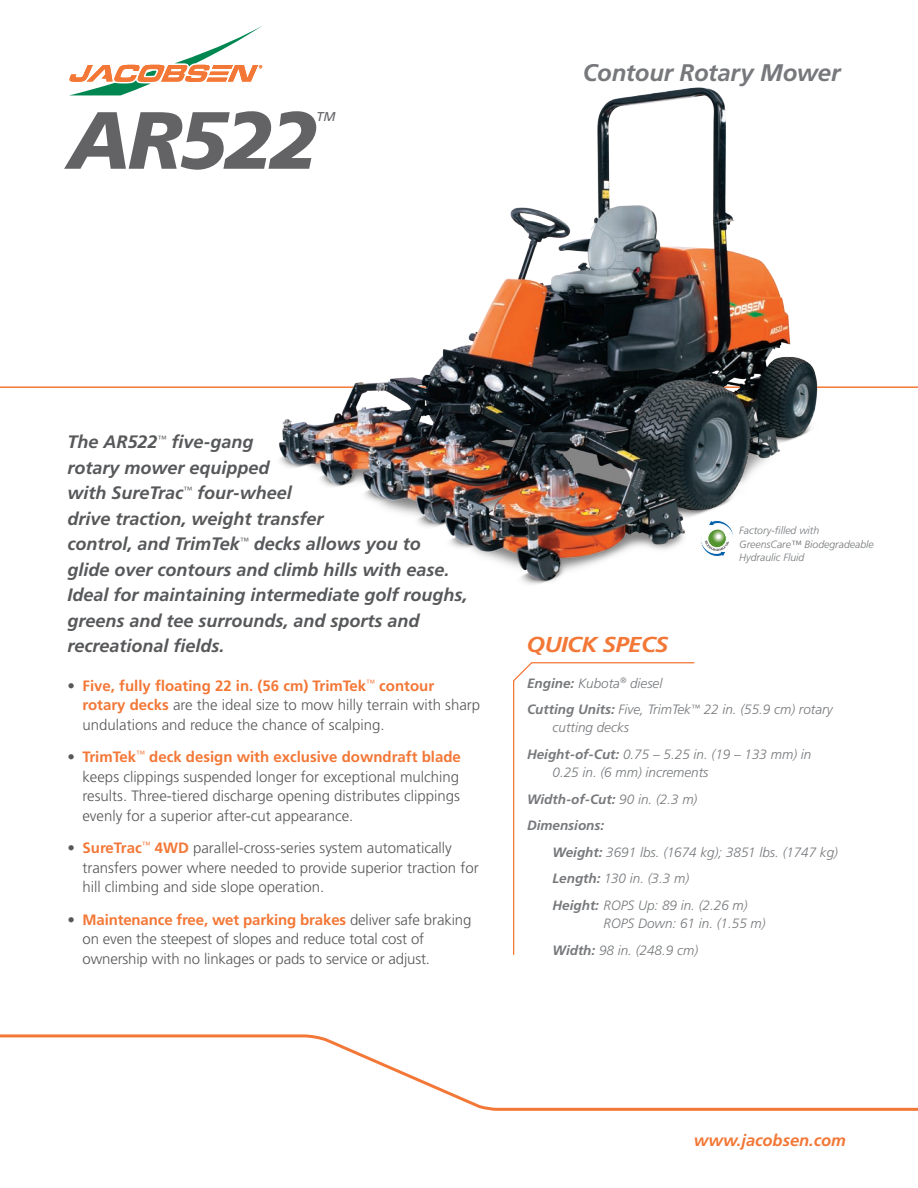
<style>
.page{position:relative;width:918px;height:1188px;background:#fff}
.page>*{position:absolute;margin:0;border:0;box-sizing:border-box;transform-origin:0 0}
.t1{font:italic 900 81px "Frutiger LT Std";letter-spacing:-.05em;color:#636366}
.t2{font:italic 700 24px "Frutiger LT Std";letter-spacing:-.01em;color:#76787b}
.t3{font:italic 700 21.6px "Frutiger LT Std";letter-spacing:-.025em;color:#f37736;scale:1.11 1}
.t4{font:italic 700 18px/25.5px "Frutiger LT Std";color:#57585a}
.t5{font:italic 700 16.5px "Frutiger LT Std";color:#f37736}
.t6{font:300 15px/19.5px "Frutiger";color:#57585a}
.t7{font:italic 300 13.5px/18px "Frutiger LT Std";color:#76787b}
.t8{font:italic 700 13.5px "Frutiger LT Std";color:#76787b}
.t9{font:italic 12.75px "Frutiger LT Std";color:#636366}
.t10{font:italic 300 10.5px/13.5px "Frutiger LT Std";color:#76787b}
.s1{font-family:"Frutiger LT Std";font-weight:700;color:#f37736}
.s2{font-weight:700}
.s3{font-weight:300}
</style>
<div class="page">
<hr style="left:0;top:386px;width:918px;height:2px;background:#f37736">
<svg style="left:0;top:1034px;width:918px;height:77px"></svg>
<svg style="left:69px;top:26px;width:194px;height:69px"></svg>
<svg style="left:513px;top:662px;width:182px;height:293px"></svg>
<img style="left:257px;top:75px;width:589px;height:510px">
<p class="t1" style="left:67px;top:92px;width:252px">AR522</p>
<p class="t9" style="left:316px;top:109px;width:21px">TM</p>
<p class="t2" style="left:583px;top:59px;width:259px">Contour Rotary Mower</p>
<p class="t4" style="left:67px;top:429px;width:402px">The AR522<sup>™</sup> five-gang<br>rotary mower equipped<br>with SureTrac<sup>™</sup> four-wheel<br>drive traction, weight transfer<br>control, and TrimTek<sup>™</sup> decks allows you to<br>glide over contours and climb hills with ease.<br>Ideal for maintaining intermediate golf roughs, greens and tee surrounds, and sports and recreational fields.</p>
<p class="t6" style="left:82px;top:676px;width:399px;text-indent:-15px">• <span class="s1">Five, fully floating 22 in. (56 cm) TrimTek</span><sup>™</sup> <span class="s1">contour rotary decks</span> are the ideal size to mow hilly terrain with sharp undulations and reduce the chance of scalping.</p>
<p class="t6" style="left:82px;top:748px;width:380px;text-align:justify;text-indent:-15px">• <span class="s1">TrimTek</span><sup>™</sup> <span class="s1">deck design with exclusive downdraft blade </span>keeps clippings suspended longer for exceptional mulching results. Three-tiered discharge opening distributes clippings evenly for a superior after-cut appearance.</p>
<p class="t6" style="left:82px;top:839px;width:398px;text-indent:-15px">• <span class="s1">SureTrac</span><sup>™</sup> <span class="s1">4WD</span> parallel-cross-series system automatically transfers power where needed to provide superior traction for hill climbing and side slope operation.</p>
<p class="t6" style="left:82px;top:910px;width:390px;text-indent:-15px">• <span class="s1">Maintenance free, wet parking brakes</span> deliver safe braking on even the steepest of slopes and reduce total cost of ownership with no linkages or pads to service or adjust.</p>
<p class="t3" style="left:526px;top:632px;width:130px">QUICK SPECS</p>
<p class="t10" style="left:739px;top:524px;width:136px">Factory-filled with<br>GreensCare™ Biodegradeable<br>Hydraulic Fluid</p>
<p class="t7" style="left:527px;top:674px;width:137px"><span class="s2">Engine:</span> Kubota<sup>®</sup> diesel</p>
<p class="t7" style="left:553px;top:701px;width:282px;text-indent:-25px"><span class="s2">Cutting Units:</span> Five, TrimTek<sup>™</sup> 22 in. (55.9 cm) rotary cutting decks</p>
<p class="t7" style="left:553px;top:745px;width:260px;text-indent:-26px"><span class="s2">Height-of-Cut:</span> 0.75 – 5.25 in. (19 – 133 mm) in<br>0.25 in. (6 mm) increments</p>
<p class="t8" style="left:527px;top:791px;width:172px">Width-of-Cut: <span class="s3">90 in. (2.3 m)</span></p>
<p class="t8" style="left:527px;top:818px;width:79px">Dimensions:</p>
<p class="t7" style="left:553px;top:843px;width:287px"><span class="s2">Weight:</span> 3691 lbs. (1674 kg); 3851 lbs. (1747 kg)</p>
<p class="t7" style="left:553px;top:870px;width:138px"><span class="s2">Length:</span> 130 in. (3.3 m)</p>
<p class="t7" style="left:604px;top:897px;width:164px;text-indent:-51px"><span class="s2">Height:</span> ROPS Up: 89 in. (2.26 m)<br>ROPS Down: 61 in. (1.55 m)</p>
<p class="t7" style="left:553px;top:941px;width:147px"><span class="s2">Width:</span> 98 in. (248.9 cm)</p>
<p class="t5" style="left:694px;top:1131px;width:154px">www.jacobsen.com</p>
</div>
